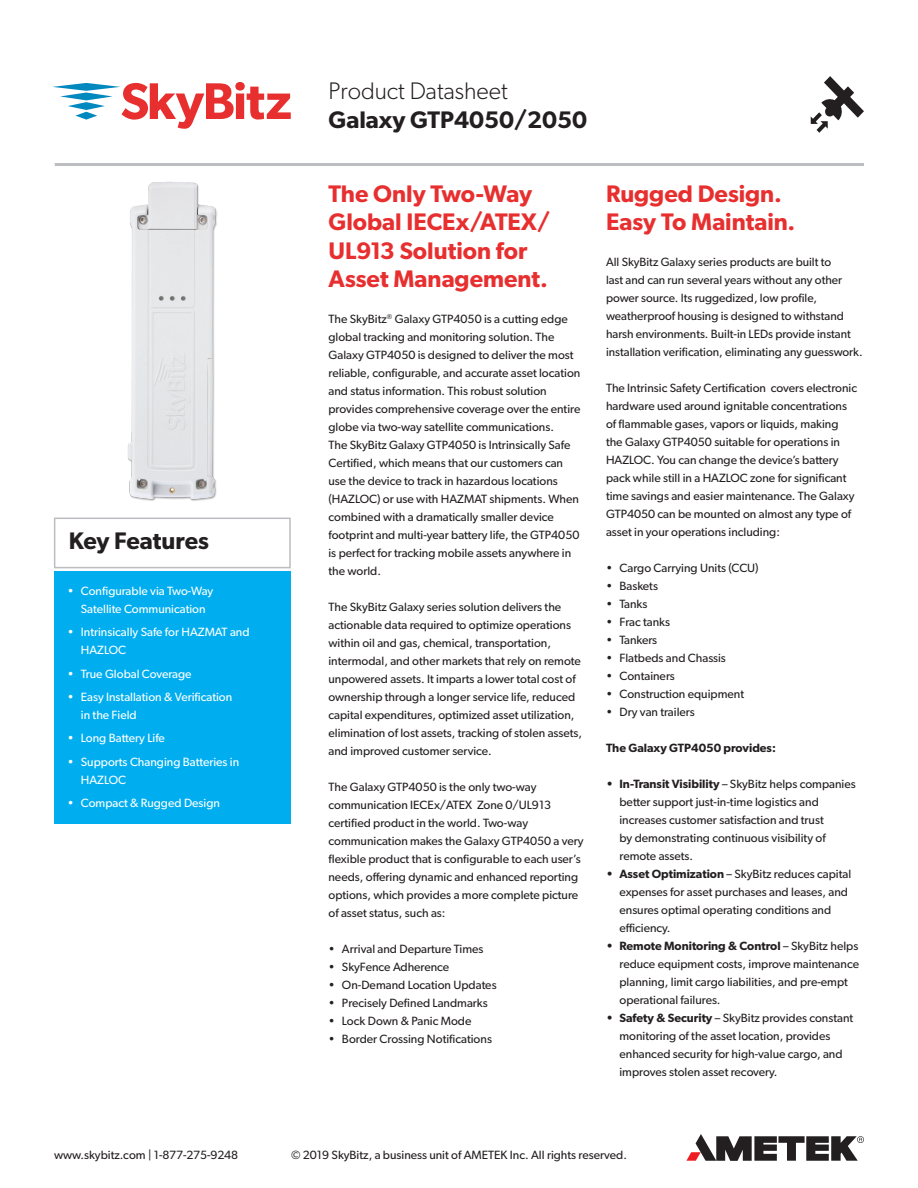
<style>
.page{position:relative;width:918px;height:1188px;background:#fff}
.page>*{position:absolute;margin:0;border:0;box-sizing:border-box;transform-origin:0 0}
.t1{font:600 24px/28.5px "Gibson";color:#e82f2f}
.t2{font:600 24px "Gibson";color:#231f20}
.t3{font:300 24px "Gibson";color:#231f20}
.t4{font:12px/18px "Gibson";color:#231f20}
.t5{font:12px/18px "Gibson";color:#fff}
.t6{font:600 12px "Gibson";color:#231f20}
.s1{font-weight:600}
</style>
<div class="page">
<svg style="left:52px;top:82px;width:239px;height:47px"></svg>
<hr style="left:55px;top:163px;width:809px;height:3px;background:#bcbdc0">
<svg style="left:811px;top:76px;width:53px;height:57px"></svg>
<svg style="left:686px;top:1134px;width:178px;height:27px"></svg>
<div style="left:54px;top:572px;width:237px;height:252px;background:#00aeef"></div>
<div style="left:54px;top:518px;width:237px;height:50px;border:2px solid #bcbdc0"></div>
<img style="left:128px;top:181px;width:89px;height:320px">
<h1 class="t2" style="left:69px;top:526px;width:142px">Key Features</h1>
<p class="t5" style="left:67px;top:581px;width:147px;text-align:center">• Configurable via Two-Way<br>Satellite Communication</p>
<p class="t5" style="left:81px;top:623px;width:170px;text-indent:-14px">• Intrinsically Safe for HAZMAT and<br>HAZLOC</p>
<p class="t5" style="left:67px;top:664px;width:126px">• True Global Coverage</p>
<p class="t5" style="left:81px;top:688px;width:153px;text-indent:-14px">• Easy Installation &amp; Verification in the Field</p>
<p class="t5" style="left:67px;top:729px;width:99px">• Long Battery Life</p>
<p class="t5" style="left:81px;top:752px;width:160px;text-indent:-14px">• Supports Changing Batteries in<br>HAZLOC</p>
<p class="t5" style="left:67px;top:794px;width:154px">• Compact &amp; Rugged Design</p>
<h1 class="t3" style="left:328px;top:77px;width:181px">Product Datasheet</h1>
<h1 class="t2" style="left:328px;top:106px;width:260px">Galaxy GTP4050/2050</h1>
<h1 class="t1" style="left:328px;top:179px;width:223px">The Only Two-Way<br>Global IECEx/ATEX/<br>UL913 Solution for<br>Asset Management.</h1>
<p class="t4" style="left:328px;top:310px;width:253px">The SkyBitz<sup>®</sup> Galaxy GTP4050 is a cutting edge global tracking and monitoring solution. The Galaxy GTP4050 is designed to deliver the most reliable, configurable, and accurate asset location and status information. This robust solution provides comprehensive coverage over the entire globe via two-way satellite communications.<br>The SkyBitz Galaxy GTP4050 is Intrinsically Safe Certified, which means that our customers can use the device to track in hazardous locations (HAZLOC) or use with HAZMAT shipments. When combined with a dramatically smaller device footprint and multi-year battery life, the GTP4050 is perfect for tracking mobile assets anywhere in the world.</p>
<p class="t4" style="left:328px;top:598px;width:255px">The SkyBitz Galaxy series solution delivers the actionable data required to optimize operations within oil and gas, chemical, transportation, intermodal, and other markets that rely on remote unpowered assets. It imparts a lower total cost of ownership through a longer service life, reduced capital expenditures, optimized asset utilization, elimination of lost assets, tracking of stolen assets, and improved customer service.</p>
<p class="t4" style="left:328px;top:778px;width:257px">The Galaxy GTP4050 is the only two-way communication IECEx/ATEX Zone 0/UL913 certified product in the world. Two-way communication makes the Galaxy GTP4050 a very flexible product that is configurable to each user’s needs, offering dynamic and enhanced reporting options, which provides a more complete picture of asset status, such as:</p>
<p class="t4" style="left:328px;top:940px;width:157px">• Arrival and Departure Times</p>
<p class="t4" style="left:328px;top:958px;width:122px">• SkyFence Adherence</p>
<p class="t4" style="left:328px;top:976px;width:170px">• On-Demand Location Updates</p>
<p class="t4" style="left:328px;top:994px;width:161px">• Precisely Defined Landmarks</p>
<p class="t4" style="left:328px;top:1012px;width:144px">• Lock Down &amp; Panic Mode</p>
<p class="t4" style="left:328px;top:1030px;width:165px">• Border Crossing Notifications</p>
<h1 class="t1" style="left:606px;top:179px;width:191px">Rugged Design.<br>Easy To Maintain.</h1>
<p class="t4" style="left:606px;top:253px;width:258px">All SkyBitz Galaxy series products are built to<br>last and can run several years without any other power source. Its ruggedized, low profile, weatherproof housing is designed to withstand harsh environments. Built-in LEDs provide instant installation verification, eliminating any guesswork.</p>
<p class="t4" style="left:606px;top:379px;width:253px">The Intrinsic Safety Certification covers electronic hardware used around ignitable concentrations of flammable gases, vapors or liquids, making the Galaxy GTP4050 suitable for operations in HAZLOC. You can change the device’s battery pack while still in a HAZLOC zone for significant time savings and easier maintenance. The Galaxy GTP4050 can be mounted on almost any type of asset in your operations including:</p>
<p class="t4" style="left:606px;top:559px;width:154px">• Cargo Carrying Units (CCU)</p>
<p class="t4" style="left:606px;top:577px;width:54px">• Baskets</p>
<p class="t4" style="left:606px;top:595px;width:43px">• Tanks</p>
<p class="t4" style="left:606px;top:613px;width:66px">• Frac tanks</p>
<p class="t4" style="left:606px;top:631px;width:53px">• Tankers</p>
<p class="t4" style="left:606px;top:649px;width:121px">• Flatbeds and Chassis</p>
<p class="t4" style="left:606px;top:667px;width:70px">• Containers</p>
<p class="t4" style="left:606px;top:685px;width:140px">• Construction equipment</p>
<p class="t4" style="left:606px;top:703px;width:90px">• Dry van trailers</p>
<p class="t6" style="left:606px;top:741px;width:171px">The Galaxy GTP4050 provides:</p>
<p class="t4" style="left:620px;top:775px;width:238px;text-indent:-14px"><span class="s1">• In-Transit Visibility</span> – SkyBitz helps companies better support just-in-time logistics and increases customer satisfaction and trust<br>by demonstrating continuous visibility of remote assets.</p>
<p class="t4" style="left:620px;top:865px;width:233px;text-indent:-14px"><span class="s1">• Asset Optimization</span> – SkyBitz reduces capital expenses for asset purchases and leases, and ensures optimal operating conditions and efficiency.</p>
<p class="t4" style="left:620px;top:937px;width:241px;text-indent:-14px"><span class="s1">• Remote Monitoring &amp; Control</span> – SkyBitz helps reduce equipment costs, improve maintenance planning, limit cargo liabilities, and pre-empt operational failures.</p>
<p class="t4" style="left:620px;top:1009px;width:235px;text-indent:-14px"><span class="s1">• Safety &amp; Security</span> – SkyBitz provides constant monitoring of the asset location, provides enhanced security for high-value cargo, and improves stolen asset recovery.</p>
<p class="t4" style="left:54px;top:1145px;width:186px">www.skybitz.com | 1-877-275-9248</p>
<p class="t4" style="left:291px;top:1145px;width:337px">© 2019 SkyBitz, a business unit of AMETEK Inc. All rights reserved.</p>
</div>
